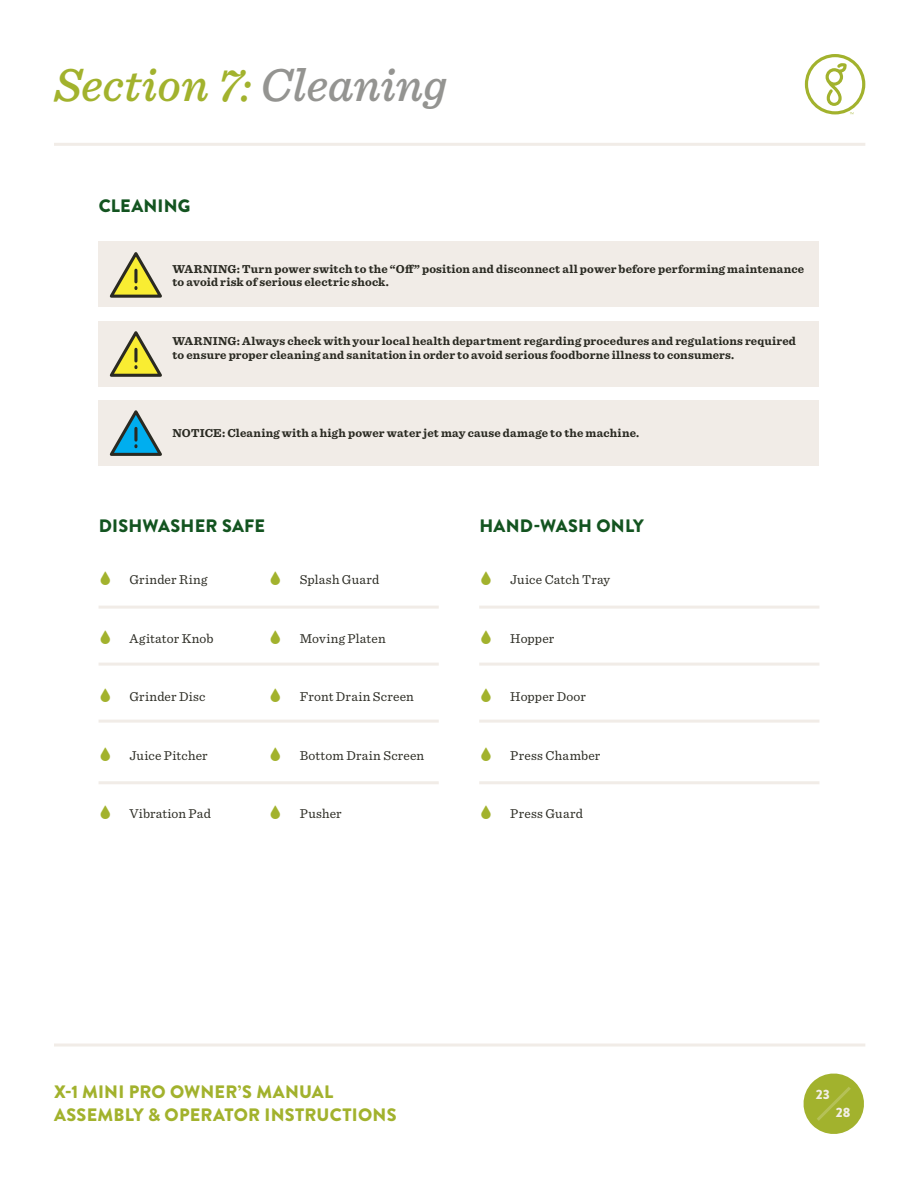
<style>
.page{position:relative;width:918px;height:1188px;background:#fff}
.page>*{position:absolute;margin:0;border:0;box-sizing:border-box;transform-origin:0 0}
.t1{font:italic 500 48px "Sentinel";color:#a2b22d}
.t2{font:900 18px/22.5px "Brandon Grotesque";letter-spacing:.015em;color:#a2b22d}
.t3{font:900 18px "Brandon Grotesque";letter-spacing:.015em;color:#135420}
.t4{font:13.5px "Sentinel";letter-spacing:.015em;color:#2a2a22}
.t5{font:13.5px "SS Standard";color:#a2b22d}
.t6{font:900 13.5px "Brandon Grotesque";color:#f3efe8}
.t7{font:700 12px/13.5px "Sentinel";letter-spacing:.015em;color:#2a2a22}
.s1{color:#949491}
</style>
<div class="page">
<svg style="left:805px;top:54px;width:60px;height:60px"></svg>
<svg style="left:803px;top:1073px;width:61px;height:61px"></svg>
<hr style="left:54px;top:143px;width:811px;height:3px;background:#f1ece7">
<hr style="left:54px;top:1044px;width:811px;height:3px;background:#f1ece7">
<div style="left:99px;top:242px;width:720px;height:65px;background:#f1ece7"></div>
<div style="left:99px;top:321px;width:720px;height:65px;background:#f1ece7"></div>
<div style="left:99px;top:400px;width:720px;height:65px;background:#f1ece7"></div>
<svg style="left:109px;top:252px;width:53px;height:46px"></svg>
<svg style="left:109px;top:331px;width:53px;height:46px"></svg>
<svg style="left:109px;top:410px;width:53px;height:46px"></svg>
<hr style="left:99px;top:606px;width:340px;height:3px;background:#f1ece7">
<hr style="left:479px;top:606px;width:340px;height:3px;background:#f1ece7">
<hr style="left:99px;top:663px;width:340px;height:3px;background:#f1ece7">
<hr style="left:479px;top:663px;width:340px;height:3px;background:#f1ece7">
<hr style="left:99px;top:720px;width:340px;height:3px;background:#f1ece7">
<hr style="left:479px;top:720px;width:340px;height:3px;background:#f1ece7">
<hr style="left:99px;top:781px;width:340px;height:3px;background:#f1ece7">
<hr style="left:479px;top:781px;width:340px;height:3px;background:#f1ece7">
<h1 class="t1" style="left:54px;top:49px;width:395px">Section 7: <span class="s1">Cleaning</span></h1>
<h2 class="t3" style="left:99px;top:193px;width:93px">CLEANING</h2>
<p class="t7" style="left:172px;top:262px;width:633px">WARNING: Turn power switch to the “Off” position and disconnect all power before performing maintenance to avoid risk of serious electric shock.</p>
<p class="t7" style="left:172px;top:334px;width:625px">WARNING: Always check with your local health department regarding procedures and regulations required to ensure proper cleaning and sanitation in order to avoid serious foodborne illness to consumers.</p>
<p class="t7" style="left:172px;top:425px;width:468px">NOTICE: Cleaning with a high power water jet may cause damage to the machine.</p>
<h2 class="t3" style="left:99px;top:513px;width:168px">DISHWASHER SAFE</h2>
<h2 class="t3" style="left:479px;top:513px;width:166px">HAND-WASH ONLY</h2>
<p class="t5" style="left:99px;top:572px;width:15px">DROP</p>
<p class="t4" style="left:130px;top:570px;width:79px">Grinder Ring</p>
<p class="t5" style="left:269px;top:572px;width:15px">DROP</p>
<p class="t4" style="left:300px;top:570px;width:81px">Splash Guard</p>
<p class="t5" style="left:479px;top:572px;width:15px">DROP</p>
<p class="t4" style="left:510px;top:570px;width:101px">Juice Catch Tray</p>
<p class="t5" style="left:99px;top:630px;width:15px">DROP</p>
<p class="t4" style="left:130px;top:628px;width:86px">Agitator Knob</p>
<p class="t5" style="left:269px;top:630px;width:15px">DROP</p>
<p class="t4" style="left:300px;top:628px;width:88px">Moving Platen</p>
<p class="t5" style="left:479px;top:630px;width:15px">DROP</p>
<p class="t4" style="left:510px;top:628px;width:46px">Hopper</p>
<p class="t5" style="left:99px;top:689px;width:15px">DROP</p>
<p class="t4" style="left:130px;top:687px;width:77px">Grinder Disc</p>
<p class="t5" style="left:269px;top:689px;width:15px">DROP</p>
<p class="t4" style="left:300px;top:687px;width:116px">Front Drain Screen</p>
<p class="t5" style="left:479px;top:689px;width:15px">DROP</p>
<p class="t4" style="left:510px;top:687px;width:77px">Hopper Door</p>
<p class="t5" style="left:99px;top:747px;width:15px">DROP</p>
<p class="t4" style="left:130px;top:745px;width:80px">Juice Pitcher</p>
<p class="t5" style="left:269px;top:747px;width:15px">DROP</p>
<p class="t4" style="left:300px;top:745px;width:126px">Bottom Drain Screen</p>
<p class="t5" style="left:479px;top:747px;width:15px">DROP</p>
<p class="t4" style="left:510px;top:745px;width:92px">Press Chamber</p>
<p class="t5" style="left:99px;top:806px;width:15px">DROP</p>
<p class="t4" style="left:130px;top:804px;width:83px">Vibration Pad</p>
<p class="t5" style="left:269px;top:806px;width:15px">DROP</p>
<p class="t4" style="left:300px;top:804px;width:43px">Pusher</p>
<p class="t5" style="left:479px;top:806px;width:15px">DROP</p>
<p class="t4" style="left:510px;top:804px;width:74px">Press Guard</p>
<h2 class="t2" style="left:54px;top:1081px;width:344px">X-1 MINI PRO OWNER’S MANUAL<br>ASSEMBLY &amp; OPERATOR INSTRUCTIONS</h2>
<p class="t6" style="left:816px;top:1085px;width:16px">23</p>
<p class="t6" style="left:836px;top:1103px;width:16px">28</p>
</div>
